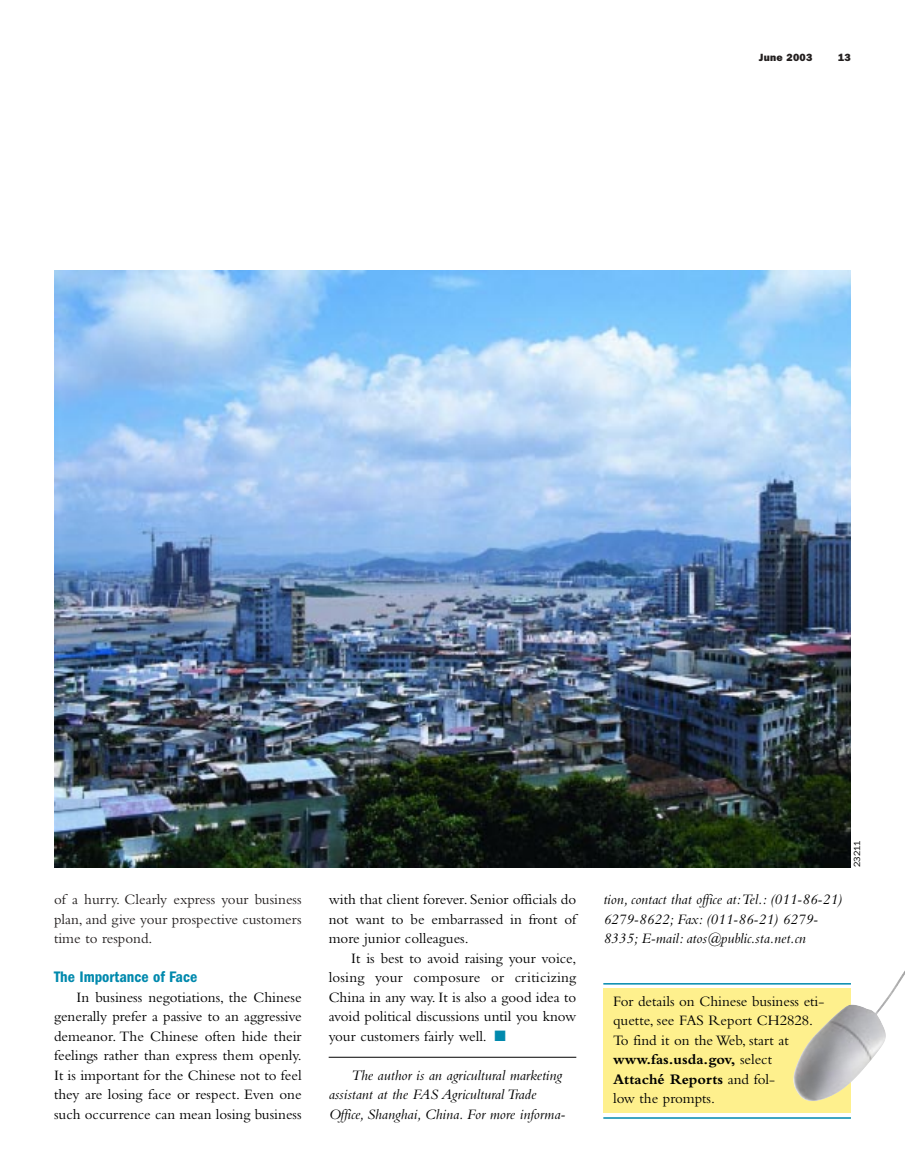
<style>
.page{position:relative;width:905px;height:1175px;background:#fff}
.page>*{position:absolute;margin:0;border:0;box-sizing:border-box;transform-origin:0 0}
.t1{font:600 condensed 15.75px "Franklin Gothic";color:#0089ad}
.t2{font:15px/19.5px "Bembo";color:#000;text-align:justify}
.t3{font:italic 15px/19.5px "Bembo";color:#000}
.t4{font:15px/19.5px "Bembo";color:#231f1f;text-align:justify}
.t5{font:800 10.5px "Franklin Gothic";letter-spacing:.02em;color:#231f1f}
.t6{font:9px "Franklin Gothic";color:#000}
.s1{color:#0089ad}
.s2{font-weight:700}
</style>
<div class="page">
<hr style="left:328px;top:1057px;width:248px;height:1px;background:#000">
<hr style="left:603px;top:1117px;width:247px;height:1px;background:#0089ad">
<img style="left:54px;top:270px;width:796px;height:597px">
<div style="left:603px;top:988px;width:247px;height:125px;background:#fef08d"></div>
<img style="left:793px;top:972px;width:111px;height:129px">
<hr style="left:603px;top:983px;width:247px;height:1px;background:#0089ad">
<p class="t5" style="left:758px;top:54px;width:55px">June 2003</p>
<p class="t5" style="left:838px;top:54px;width:14px">13</p>
<p class="t4" style="left:54px;top:891px;width:249px">of a hurry. Clearly express your business plan, and give your prospective customers time to respond.</p>
<p class="t1" style="left:54px;top:971px;width:145px">The Importance of Face</p>
<p class="t2" style="left:54px;top:988px;width:249px;text-indent:22px">In business negotiations, the Chinese generally prefer a passive to an aggressive demeanor. The Chinese often hide their feelings rather than express them openly.<br>It is important for the Chinese not to feel they are losing face or respect. Even one such occurrence can mean losing business</p>
<p class="t2" style="left:328px;top:891px;width:249px">with that client forever. Senior officials do not want to be embarrassed in front of more junior colleagues.</p>
<p class="t2" style="left:329px;top:949px;width:249px;text-indent:22px">It is best to avoid raising your voice, losing your composure or criticizing China in any way. It is also a good idea to avoid political discussions until you know your customers fairly well. <span class="s1">■</span></p>
<p class="t3" style="left:328px;top:1066px;width:237px;text-indent:22px">The author is an agricultural marketing assistant at the FAS Agricultural Trade<br>Office, Shanghai, China. For more informa-</p>
<p class="t3" style="left:603px;top:891px;width:240px">tion, contact that office at:Tel.: (011-86-21)<br>6279-8622; Fax: (011-86-21) 6279-<br>8335; E-mail: atos@public.sta.net.cn</p>
<p class="t6" style="left:853px;top:867px;width:28px;rotate:-90deg">23211</p>
<p class="t2" style="left:613px;top:992px;width:213px;text-align:left">For details on Chinese business eti&shy;quette, see FAS Report CH2828.<br>To find it on the Web, start at <span class="s2">www.fas.usda.gov,</span> select<br><span class="s2">Attaché Reports</span> and fol-<br>low the prompts.</p>
</div>
